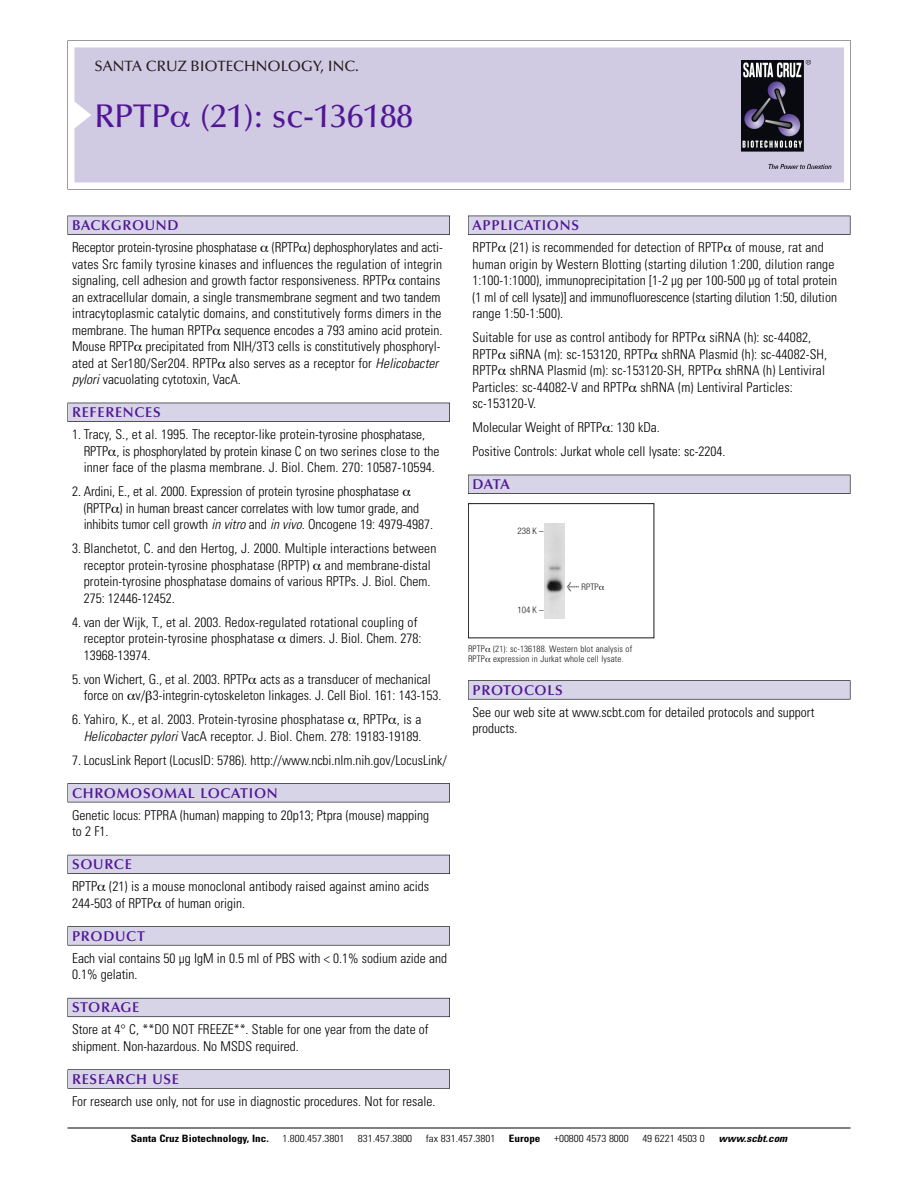
<style>
.page{position:relative;width:918px;height:1188px;background:#fff}
.page>*{position:absolute;margin:0;border:0;box-sizing:border-box;transform-origin:0 0}
.t1{font:500 33px "Optima";color:#511695}
.t2{font:500 15px "Optima";color:#231f20}
.t3{font:600 14.25px "Optima";letter-spacing:.05em;color:#511695}
.t4{font:300 condensed 13.5px/16.5px "Univers";color:#000}
.t5{font:300 condensed 10.2px "Univers";color:#000;scale:1.1 1}
.t6{font:700 condensed 10.2px "Univers";color:#000;scale:1.1 1}
.t7{font:italic 700 condensed 10.2px "Univers";color:#000;scale:1.1 1}
.t8{font:300 condensed 9px/10.5px "Univers";letter-spacing:.015em;color:#191919}
.t9{font:300 condensed 9px "Helvetica Neue";color:#191919}
.s1{font-style:italic}
.s2{font-family:"Meta Plus";font-weight:400;font-stretch:normal;font-size:10.5px}
</style>
<div class="page">
<svg style="left:74px;top:41px;width:777px;height:148px"></svg>
<div style="left:74px;top:47px;width:770px;height:135px;background:#d1cae3"></div>
<img style="left:741px;top:60px;width:90px;height:108px">
<div style="left:68px;top:216px;width:382px;height:19px;background:#535256"></div>
<div style="left:68px;top:216px;width:381px;height:18px;background:#d7d4e8"></div>
<div style="left:68px;top:403px;width:382px;height:19px;background:#525156"></div>
<div style="left:68px;top:403px;width:381px;height:18px;background:#d7d4e8"></div>
<div style="left:68px;top:783px;width:382px;height:19px;background:#545357"></div>
<div style="left:68px;top:784px;width:381px;height:18px;background:#d7d4e8"></div>
<div style="left:68px;top:855px;width:382px;height:19px;background:#535259"></div>
<div style="left:68px;top:855px;width:381px;height:18px;background:#d7d4e8"></div>
<svg style="left:68px;top:926px;width:382px;height:20px"></svg>
<div style="left:68px;top:927px;width:381px;height:18px;background:#d7d4e8"></div>
<div style="left:68px;top:998px;width:382px;height:19px;background:#64626c"></div>
<div style="left:68px;top:998px;width:381px;height:18px;background:#d7d4e8"></div>
<div style="left:68px;top:1069px;width:382px;height:20px;background:#636364"></div>
<div style="left:68px;top:1070px;width:381px;height:18px;background:#d7d4e8"></div>
<div style="left:468px;top:216px;width:382px;height:19px;background:#535256"></div>
<div style="left:468px;top:216px;width:382px;height:18px;background:#d7d4e8"></div>
<div style="left:468px;top:475px;width:382px;height:19px;background:#525156"></div>
<div style="left:468px;top:475px;width:382px;height:18px;background:#d7d4e8"></div>
<svg style="left:468px;top:680px;width:382px;height:20px"></svg>
<div style="left:468px;top:681px;width:382px;height:18px;background:#d7d4e8"></div>
<hr style="left:68px;top:1128px;width:782px;height:1px;background:#000">
<div style="left:468px;top:503px;width:186px;height:135px;border:1px solid #191919"></div>
<img style="left:545px;top:523px;width:20px;height:95px">
<svg style="left:171px;top:112px;width:19px;height:16px"></svg>
<p class="t2" style="left:94px;top:60px;width:266px">SANTA CRUZ BIOTECHNOLOGY, INC.</p>
<p class="t1" style="left:94px;top:102px;width:320px">RPTP (21): sc-136188</p>
<p class="t3" style="left:72px;top:219px;width:108px">BACKGROUND</p>
<p class="t4" style="left:72px;top:240px;width:372px">Receptor protein-tyrosine phosphatase (RPTP ) dephosphorylates and acti&shy;vates Src family tyrosine kinases and influences the regulation of integrin signaling, cell adhesion and growth factor responsiveness. RPTP contains an extracellular domain, a single transmembrane segment and two tandem intracytoplasmic catalytic domains, and constitutively forms dimers in the membrane. The human RPTP sequence encodes a 793 amino acid protein.<br>Mouse RPTP precipitated from NIH/3T3 cells is constitutively phosphoryl&shy;ated at Ser180/Ser204. RPTP also serves as a receptor for <span class="s1">Helicobacter pylori</span>vacuolating cytotoxin, VacA.</p>
<p class="t3" style="left:72px;top:406px;width:90px">REFERENCES</p>
<p class="t4" style="left:84px;top:427px;width:357px;text-indent:-12px">1. Tracy, S., et al. 1995. The receptor-like protein-tyrosine phosphatase,<br>RPTP , is phosphorylated by protein kinase C on two serines close to the inner face of the plasma membrane. J. Biol. Chem. 270: 10587-10594.</p>
<p class="t4" style="left:84px;top:484px;width:351px;text-indent:-12px">2. Ardini, E., et al. 2000. Expression of protein tyrosine phosphatase<br>(RPTP ) in human breast cancer correlates with low tumor grade, and inhibits tumor cell growth <span class="s1">in vitro</span> and <span class="s1">in vivo.</span>Oncogene 19: 4979-4987.</p>
<p class="t4" style="left:84px;top:541px;width:354px;text-indent:-12px">3. Blanchetot, C. and den Hertog, J. 2000. Multiple interactions between receptor protein-tyrosine phosphatase (RPTP) and membrane-distal protein-tyrosine phosphatase domains of various RPTPs. J. Biol. Chem.<br>275: 12446-12452.</p>
<p class="t4" style="left:84px;top:615px;width:339px;text-indent:-12px">4. van der Wijk, T., et al. 2003. Redox-regulated rotational coupling of receptor protein-tyrosine phosphatase dimers. J. Biol. Chem. 278:<br>13968-13974.</p>
<p class="t4" style="left:84px;top:672px;width:359px;text-indent:-12px">5. von Wichert, G., et al. 2003. RPTP acts as a transducer of mechanical force on v/ 3-integrin-cytoskeleton linkages. J. Cell Biol. 161: 143-153.</p>
<p class="t4" style="left:72px;top:712px;width:351px;text-align:right">6. Yahiro, K., et al. 2003. Protein-tyrosine phosphatase , RPTP , is a<br><span class="s1">Helicobacter pylori</span>VacA receptor. J. Biol. Chem. 278: 19183-19189.</p>
<p class="t4" style="left:72px;top:753px;width:377px">7. LocusLink Report (LocusID: 5786). http://www.ncbi.nlm.nih.gov/LocusLink/</p>
<p class="t3" style="left:72px;top:787px;width:207px">CHROMOSOMAL LOCATION</p>
<p class="t4" style="left:72px;top:808px;width:359px">Genetic locus: PTPRA (human) mapping to 20p13; Ptpra (mouse) mapping to 2 F1.</p>
<p class="t3" style="left:72px;top:858px;width:61px">SOURCE</p>
<p class="t4" style="left:72px;top:880px;width:359px">RPTP (21) is a mouse monoclonal antibody raised against amino acids<br>244-503 of RPTP of human origin.</p>
<p class="t3" style="left:72px;top:930px;width:74px">PRODUCT</p>
<p class="t4" style="left:72px;top:951px;width:377px">Each vial contains 50 µg IgM in 0.5 ml of PBS with &lt; 0.1% sodium azide and<br>0.1% gelatin.</p>
<p class="t3" style="left:72px;top:1002px;width:69px">STORAGE</p>
<p class="t4" style="left:72px;top:1023px;width:358px">Store at 4° C, **DO NOT FREEZE**. Stable for one year from the date of shipment. Non-hazardous. No MSDS required.</p>
<p class="t3" style="left:72px;top:1073px;width:109px">RESEARCH USE</p>
<p class="t4" style="left:72px;top:1094px;width:365px">For research use only, not for use in diagnostic procedures. Not for resale.</p>
<p class="t3" style="left:473px;top:219px;width:108px">APPLICATIONS</p>
<p class="t4" style="left:473px;top:240px;width:366px">RPTP (21) is recommended for detection of RPTP of mouse, rat and human origin by Western Blotting (starting dilution 1:200, dilution range 1:100-1:1000), immunoprecipitation [1-2 µg per 100-500 µg of total protein (1 ml of cell lysate)] and immunofluorescence (starting dilution 1:50, dilution range 1:50-1:500).</p>
<p class="t4" style="left:473px;top:330px;width:356px">Suitable for use as control antibody for RPTP siRNA (h): sc-44082, RPTP siRNA (m): sc-153120, RPTP shRNA Plasmid (h): sc-44082-SH, RPTP shRNA Plasmid (m): sc-153120-SH, RPTP shRNA (h) Lentiviral Particles: sc-44082-V and RPTP shRNA (m) Lentiviral Particles: sc-153120-V.</p>
<p class="t4" style="left:473px;top:420px;width:189px">Molecular Weight of RPTP : 130 kDa.</p>
<p class="t4" style="left:473px;top:444px;width:254px">Positive Controls: Jurkat whole cell lysate: sc-2204.</p>
<p class="t3" style="left:473px;top:478px;width:39px">DATA</p>
<p class="t9" style="left:517px;top:527px;width:28px">238 K –</p>
<p class="t9" style="left:517px;top:607px;width:28px">104 K –</p>
<p class="t9" style="left:567px;top:584px;width:33px"><span class="s2">&lt;</span> RPTP</p>
<p class="t8" style="left:468px;top:644px;width:166px">RPTP (21): sc-136188. Western blot analysis of<br>RPTP expression in Jurkat whole cell lysate.</p>
<p class="t3" style="left:473px;top:684px;width:92px">PROTOCOLS</p>
<p class="t4" style="left:473px;top:705px;width:343px">See our web site at www.scbt.com for detailed protocols and support products.</p>
<p class="t6" style="left:131px;top:1135px;width:127px">Santa Cruz Biotechnology, Inc.</p>
<p class="t5" style="left:282px;top:1135px;width:58px">1.800.457.3801</p>
<p class="t5" style="left:358px;top:1135px;width:51px">831.457.3800</p>
<p class="t5" style="left:426px;top:1135px;width:65px">fax 831.457.3801</p>
<p class="t6" style="left:509px;top:1135px;width:30px">Europe</p>
<p class="t5" style="left:554px;top:1135px;width:69px">+00800 4573 8000</p>
<p class="t5" style="left:642px;top:1135px;width:58px">49 6221 4503 0</p>
<p class="t7" style="left:719px;top:1135px;width:66px">www.scbt.com</p>
</div>
